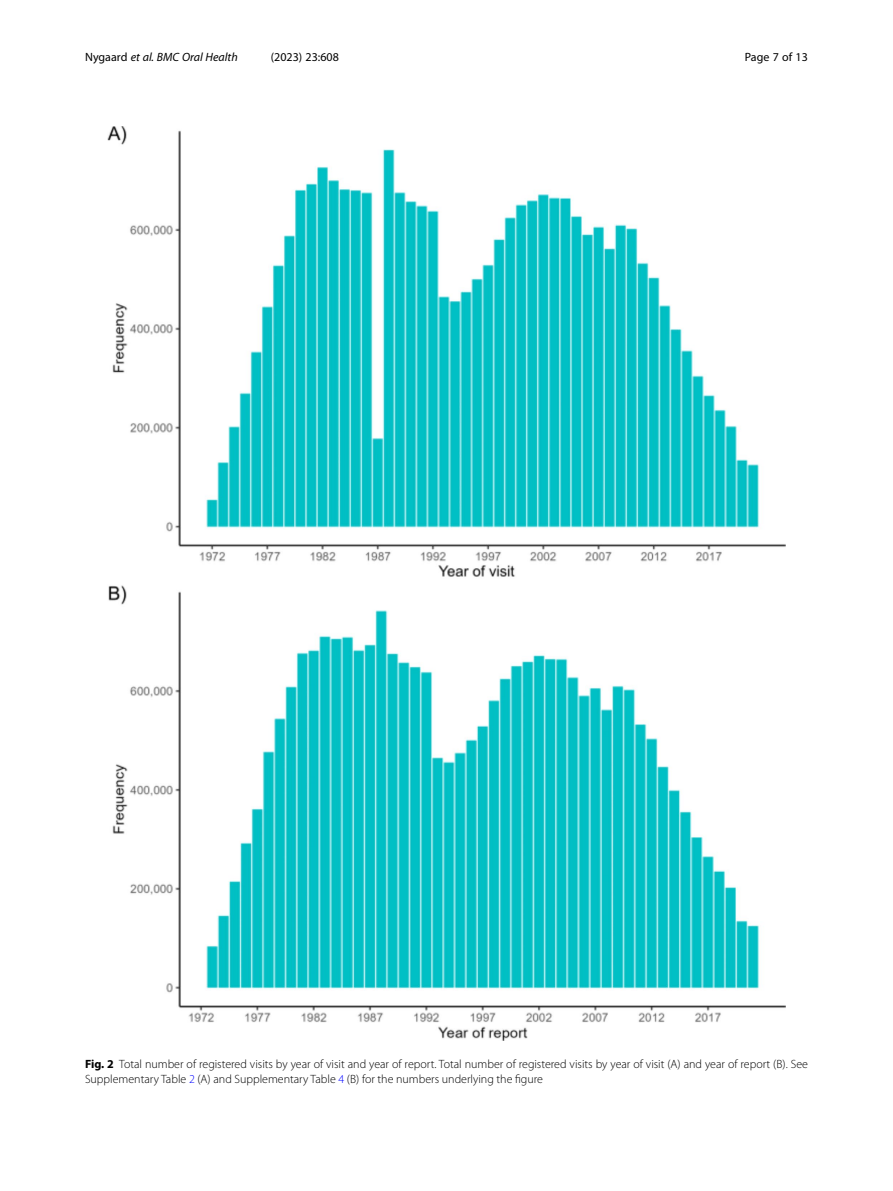
<style>
.page{position:relative;width:893px;height:1191px;background:#fff}
.page>*{position:absolute;margin:0;border:0;box-sizing:border-box;transform-origin:0 0}
.Figure_Caption{font:300 12px/15px "Myriad Pro";color:#000}
.t1{font:italic 12px "Myriad Pro";color:#000}
.t2{font:12px "Myriad Pro";color:#000}
.s1{font-style:normal}
.s2{font-weight:700}
.s3{color:#00f}
</style>
<div class="page">
<img style="left:107px;top:126px;width:679px;height:914px">
<p class="t1" style="left:85px;top:50px;width:154px"><span class="s1">Nygaard</span> et al. BMC Oral Health</p>
<p class="t2" style="left:271px;top:50px;width:70px">(2023) 23:608</p>
<p class="t2" style="left:745px;top:50px;width:65px">Page 7 of 13</p>
<p class="Figure_Caption" style="left:85px;top:1056px;width:724px"><span class="s2">Fig. 2</span> Total number of registered visits by year of visit and year of report. Total number of registered visits by year of visit (A) and year of report (B). See<br>Supplementary Table <span class="s3">2</span> (A) and Supplementary Table <span class="s3">4</span> (B) for the numbers underlying the figure</p>
</div>
